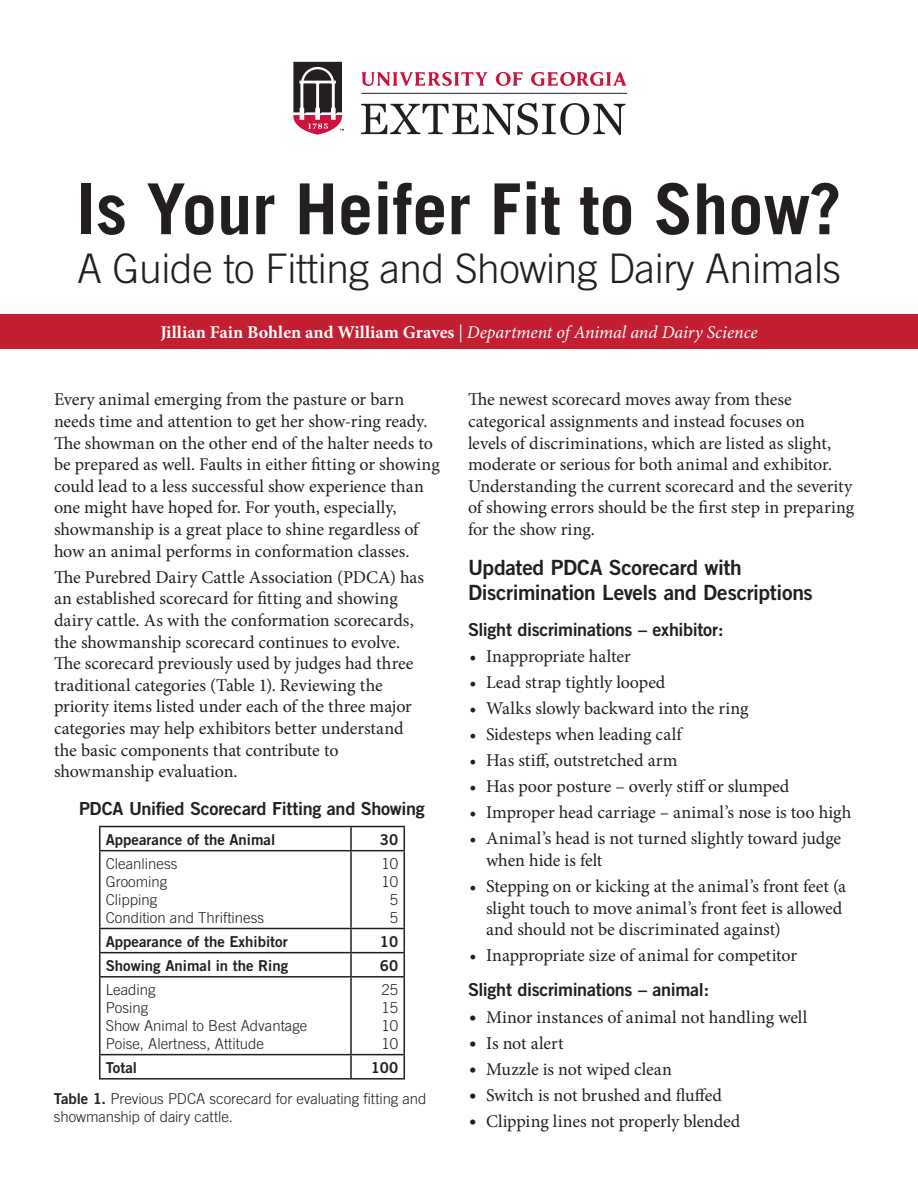
<style>
.page{position:relative;width:918px;height:1188px;background:#fff}
.page>*{position:absolute;margin:0;border:0;box-sizing:border-box;transform-origin:0 0}
.t1{font:700 70.35px "Trade Gothic";color:#231f20}
.t2{font:300 40.8px "Trade Gothic";letter-spacing:-.01em;color:#231f20}
.t3{font:21px/25.2px "Trade Gothic Bold Two";letter-spacing:-.015em;color:#231f20}
.t4{font:18px/21.6px "Minion Pro";letter-spacing:-.005em;color:#231f20}
.t5{font:18px "Trade Gothic Bold Two";letter-spacing:-.02em;color:#231f20}
.t6{font:italic 18px "Minion Pro";letter-spacing:-.005em;color:#fff}
.t7{font:300 15px/18px "Trade Gothic";color:#231f20}
.t8{font:15px "Trade Gothic Bold Two";color:#231f20}
.s1{font-weight:700;font-style:normal}
.s2{font-family:"Trade Gothic Bold Two";font-weight:400}
.s3{font-family:"Tahoma";font-size:15px}
</style>
<div class="page">
<svg style="left:293px;top:61px;width:51px;height:74px"></svg>
<svg style="left:496px;top:72px;width:27px;height:14px"></svg>
<svg style="left:361px;top:72px;width:127px;height:14px"></svg>
<svg style="left:531px;top:72px;width:96px;height:14px"></svg>
<svg style="left:361px;top:103px;width:264px;height:32px"></svg>
<hr style="left:361px;top:93px;width:266px;height:1px;background:#231f20">
<hr style="left:99px;top:826px;width:252px;height:1px;background:#231f20">
<svg style="left:99px;top:827px;width:1px;height:23px"></svg>
<hr style="left:351px;top:826px;width:54px;height:1px;background:#231f20">
<hr style="left:350px;top:827px;width:2px;height:23px;background:#231f20">
<svg style="left:404px;top:827px;width:1px;height:23px"></svg>
<hr style="left:99px;top:850px;width:252px;height:1px;background:#231f20">
<hr style="left:99px;top:851px;width:1px;height:77px;background:#231f20">
<hr style="left:351px;top:850px;width:54px;height:1px;background:#231f20">
<hr style="left:350px;top:851px;width:2px;height:77px;background:#231f20">
<hr style="left:404px;top:851px;width:1px;height:77px;background:#231f20">
<hr style="left:99px;top:928px;width:252px;height:1px;background:#231f20">
<hr style="left:351px;top:928px;width:54px;height:1px;background:#231f20">
<hr style="left:350px;top:929px;width:2px;height:23px;background:#231f20">
<hr style="left:99px;top:952px;width:252px;height:1px;background:#231f20">
<svg style="left:99px;top:929px;width:1px;height:47px"></svg>
<hr style="left:351px;top:952px;width:54px;height:1px;background:#231f20">
<hr style="left:350px;top:953px;width:2px;height:23px;background:#231f20">
<svg style="left:404px;top:929px;width:1px;height:47px"></svg>
<hr style="left:99px;top:976px;width:252px;height:2px;background:#231f20">
<hr style="left:99px;top:978px;width:1px;height:76px;background:#231f20">
<hr style="left:351px;top:976px;width:54px;height:2px;background:#231f20">
<hr style="left:350px;top:978px;width:2px;height:76px;background:#231f20">
<hr style="left:404px;top:978px;width:1px;height:76px;background:#231f20">
<hr style="left:99px;top:1054px;width:252px;height:1px;background:#231f20">
<svg style="left:99px;top:1055px;width:1px;height:23px"></svg>
<hr style="left:351px;top:1054px;width:54px;height:1px;background:#231f20">
<hr style="left:350px;top:1055px;width:2px;height:23px;background:#231f20">
<svg style="left:404px;top:1055px;width:1px;height:23px"></svg>
<hr style="left:99px;top:1078px;width:252px;height:2px;background:#231f20">
<hr style="left:351px;top:1078px;width:54px;height:2px;background:#231f20">
<div style="left:0;top:315px;width:918px;height:34px;background:#c31f31"></div>
<h1 class="t1" style="left:76px;top:166px;width:767px">Is Your Heifer Fit to Show?</h1>
<h2 class="t2" style="left:77px;top:244px;width:765px">A Guide to Fitting and Showing Dairy Animals</h2>
<p class="t6" style="left:160px;top:322px;width:599px"><span class="s1">Jillian Fain Bohlen and William Graves</span> | Department of Animal and Dairy Science</p>
<p class="t4" style="left:54px;top:389px;width:387px">Every animal emerging from the pasture or barn needs time and attention to get her show-ring ready.<br>The showman on the other end of the halter needs to be prepared as well. Faults in either fitting or showing could lead to a less successful show experience than one might have hoped for. For youth, especially, showmanship is a great place to shine regardless of how an animal performs in conformation classes.</p>
<p class="t4" style="left:54px;top:566px;width:372px">The Purebred Dairy Cattle Association (PDCA) has an established scorecard for fitting and showing dairy cattle. As with the conformation scorecards, the showmanship scorecard continues to evolve.<br>The scorecard previously used by judges had three traditional categories (Table 1). Reviewing the priority items listed under each of the three major categories may help exhibitors better understand the basic components that contribute to showmanship evaluation.</p>
<p class="t5" style="left:79px;top:798px;width:347px">PDCA Unified Scorecard Fitting and Showing</p>
<p class="t8" style="left:106px;top:830px;width:171px">Appearance of the Animal</p>
<p class="t8" style="left:380px;top:830px;width:20px">30</p>
<p class="t7" style="left:106px;top:854px;width:160px">Cleanliness<br>Grooming<br>Clipping<br>Condition and Thriftiness</p>
<p class="t7" style="left:382px;top:854px;width:18px;text-align:center">10<br>10<br>5<br>5</p>
<p class="t8" style="left:106px;top:932px;width:184px">Appearance of the Exhibitor</p>
<p class="t8" style="left:380px;top:932px;width:20px">10</p>
<p class="t8" style="left:106px;top:956px;width:184px">Showing Animal in the Ring</p>
<p class="t8" style="left:380px;top:956px;width:20px">60</p>
<p class="t7" style="left:106px;top:980px;width:203px">Leading<br>Posing<br>Show Animal to Best Advantage<br>Poise, Alertness, Attitude</p>
<p class="t7" style="left:382px;top:980px;width:18px;text-align:justify">25<br>15<br>10<br>10</p>
<p class="t8" style="left:106px;top:1058px;width:33px">Total</p>
<p class="t8" style="left:371px;top:1058px;width:29px">100</p>
<p class="t7" style="left:54px;top:1089px;width:374px"><span class="s2">Table 1.</span> Previous PDCA scorecard for evaluating fitting and showmanship of dairy cattle.</p>
<p class="t4" style="left:468px;top:389px;width:388px">The newest scorecard moves away from these categorical assignments and instead focuses on<br>levels of discriminations, which are listed as slight, moderate or serious for both animal and exhibitor.<br>Understanding the current scorecard and the severity of showing errors should be the first step in preparing for the show ring.</p>
<p class="t3" style="left:468px;top:555px;width:346px">Updated PDCA Scorecard with<br>Discrimination Levels and Descriptions</p>
<p class="t5" style="left:468px;top:618px;width:257px">Slight discriminations – exhibitor:</p>
<p class="t4" style="left:469px;top:645px;width:163px">• Inappropriate halter</p>
<p class="t4" style="left:469px;top:671px;width:197px">• Lead strap tightly looped</p>
<p class="t4" style="left:469px;top:697px;width:281px">• Walks slowly backward into the ring</p>
<p class="t4" style="left:469px;top:724px;width:214px">• Sidesteps when leading calf</p>
<p class="t4" style="left:469px;top:750px;width:210px">• Has stiff, outstretched arm</p>
<p class="t4" style="left:469px;top:776px;width:321px">• Has poor posture – overly stiff or slumped</p>
<p class="t4" style="left:469px;top:802px;width:384px">• Improper head carriage – animal’s nose is too high</p>
<p class="t4" style="left:486px;top:828px;width:357px;text-indent:-17px">• Animal’s head is not turned slightly toward judge when hide is felt</p>
<p class="t4" style="left:486px;top:876px;width:362px;text-indent:-17px">• Stepping on or kicking at the animal’s front feet (a slight touch to move animal’s front feet is allowed and should not be discriminated against)</p>
<p class="t4" style="left:469px;top:945px;width:329px">• Inappropriate size of animal for competitor</p>
<p class="t5" style="left:468px;top:979px;width:243px">Slight discriminations – animal:</p>
<p class="t4" style="left:470px;top:1006px;width:339px"><span class="s3">•</span> Minor instances of animal not handling well</p>
<p class="t4" style="left:470px;top:1032px;width:96px"><span class="s3">•</span> Is not alert</p>
<p class="t4" style="left:470px;top:1058px;width:204px"><span class="s3">•</span> Muzzle is not wiped clean</p>
<p class="t4" style="left:470px;top:1084px;width:254px"><span class="s3">•</span> Switch is not brushed and fluffed</p>
<p class="t4" style="left:470px;top:1111px;width:272px"><span class="s3">•</span> Clipping lines not properly blended</p>
</div>
